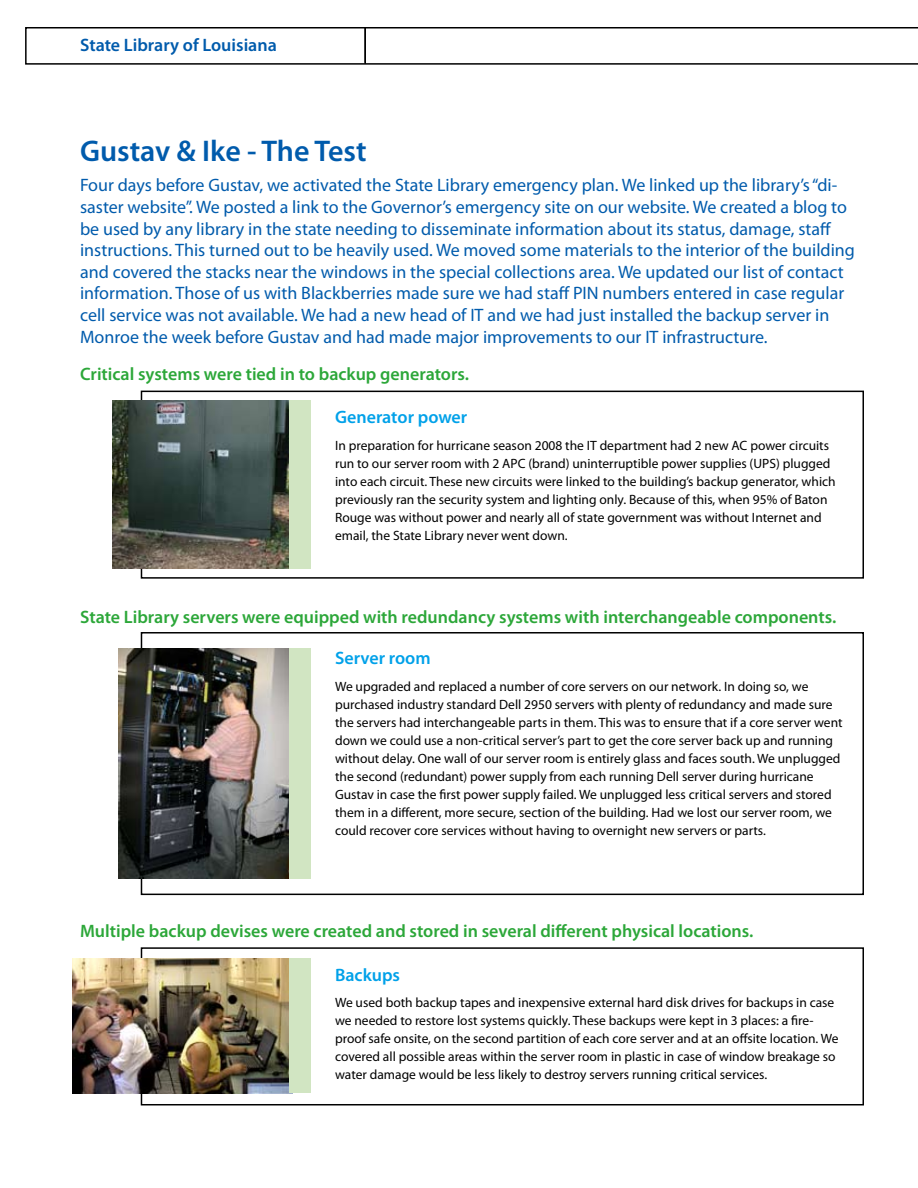
<style>
.page{position:relative;width:918px;height:1188px;background:#fff}
.page>*{position:absolute;margin:0;border:0;box-sizing:border-box;transform-origin:0 0}
.t1{font:600 30px "Myriad Pro";color:#005bac}
.t2{font:18px/21.6px "Myriad Pro";color:#005bac}
.t3{font:600 18px "Myriad Pro";color:#2ca739}
.t4{font:600 18px "Myriad Pro";color:#00a1e9}
.t5{font:600 18px "Myriad Pro";color:#005bac}
.t6{font:13.5px/18px "Myriad Pro";color:#000}
</style>
<div class="page">
<svg style="left:25px;top:27px;width:893px;height:38px"></svg>
<hr style="left:364px;top:28px;width:2px;height:36px;background:#000">
<div style="left:141px;top:391px;width:723px;height:188px;border:2px solid #000"></div>
<div style="left:141px;top:632px;width:723px;height:263px;border:2px solid #000"></div>
<div style="left:141px;top:947px;width:723px;height:158px;border:2px solid #000"></div>
<img style="left:73px;top:958px;width:216px;height:135px">
<div style="left:289px;top:958px;width:22px;height:135px;background:#d1e5c2"></div>
<img style="left:119px;top:648px;width:170px;height:231px">
<div style="left:289px;top:648px;width:22px;height:231px;background:#d1e5c2"></div>
<img style="left:113px;top:401px;width:176px;height:168px">
<div style="left:289px;top:401px;width:22px;height:168px;background:#d1e5c2"></div>
<h2 class="t5" style="left:80px;top:33px;width:198px">State Library of Louisiana</h2>
<h1 class="t1" style="left:80px;top:132px;width:288px">Gustav &amp; Ike - The Test</h1>
<p class="t2" style="left:80px;top:174px;width:776px">Four days before Gustav, we activated the State Library emergency plan. We linked up the library’s “di&shy;saster website”. We posted a link to the Governor’s emergency site on our website. We created a blog to be used by any library in the state needing to disseminate information about its status, damage, staff instructions. This turned out to be heavily used. We moved some materials to the interior of the building and covered the stacks near the windows in the special collections area. We updated our list of contact information. Those of us with Blackberries made sure we had staff PIN numbers entered in case regular cell service was not available. We had a new head of IT and we had just installed the backup server in Monroe the week before Gustav and had made major improvements to our IT infrastructure.</p>
<h2 class="t3" style="left:80px;top:362px;width:390px">Critical systems were tied in to backup generators.</h2>
<h2 class="t4" style="left:335px;top:406px;width:134px">Generator power</h2>
<p class="t6" style="left:335px;top:436px;width:502px">In preparation for hurricane season 2008 the IT department had 2 new AC power circuits run to our server room with 2 APC (brand) uninterruptible power supplies (UPS) plugged into each circuit. These new circuits were linked to the building’s backup generator, which previously ran the security system and lighting only. Because of this, when 95% of Baton Rouge was without power and nearly all of state government was without Internet and email, the State Library never went down.</p>
<h2 class="t3" style="left:80px;top:606px;width:758px">State Library servers were equipped with redundancy systems with interchangeable components.</h2>
<h2 class="t4" style="left:335px;top:647px;width:97px">Server room</h2>
<p class="t6" style="left:335px;top:677px;width:509px">We upgraded and replaced a number of core servers on our network. In doing so, we purchased industry standard Dell 2950 servers with plenty of redundancy and made sure the servers had interchangeable parts in them. This was to ensure that if a core server went down we could use a non-critical server’s part to get the core server back up and running without delay. One wall of our server room is entirely glass and faces south. We unplugged the second (redundant) power supply from each running Dell server during hurricane Gustav in case the first power supply failed. We unplugged less critical servers and stored them in a different, more secure, section of the building. Had we lost our server room, we could recover core services without having to overnight new servers or parts.</p>
<h2 class="t3" style="left:80px;top:919px;width:675px">Multiple backup devises were created and stored in several different physical locations.</h2>
<h2 class="t4" style="left:335px;top:963px;width:67px">Backups</h2>
<p class="t6" style="left:335px;top:994px;width:505px">We used both backup tapes and inexpensive external hard disk drives for backups in case we needed to restore lost systems quickly. These backups were kept in 3 places: a fire&shy;proof safe onsite, on the second partition of each core server and at an offsite location. We covered all possible areas within the server room in plastic in case of window breakage so water damage would be less likely to destroy servers running critical services.</p>
</div>
